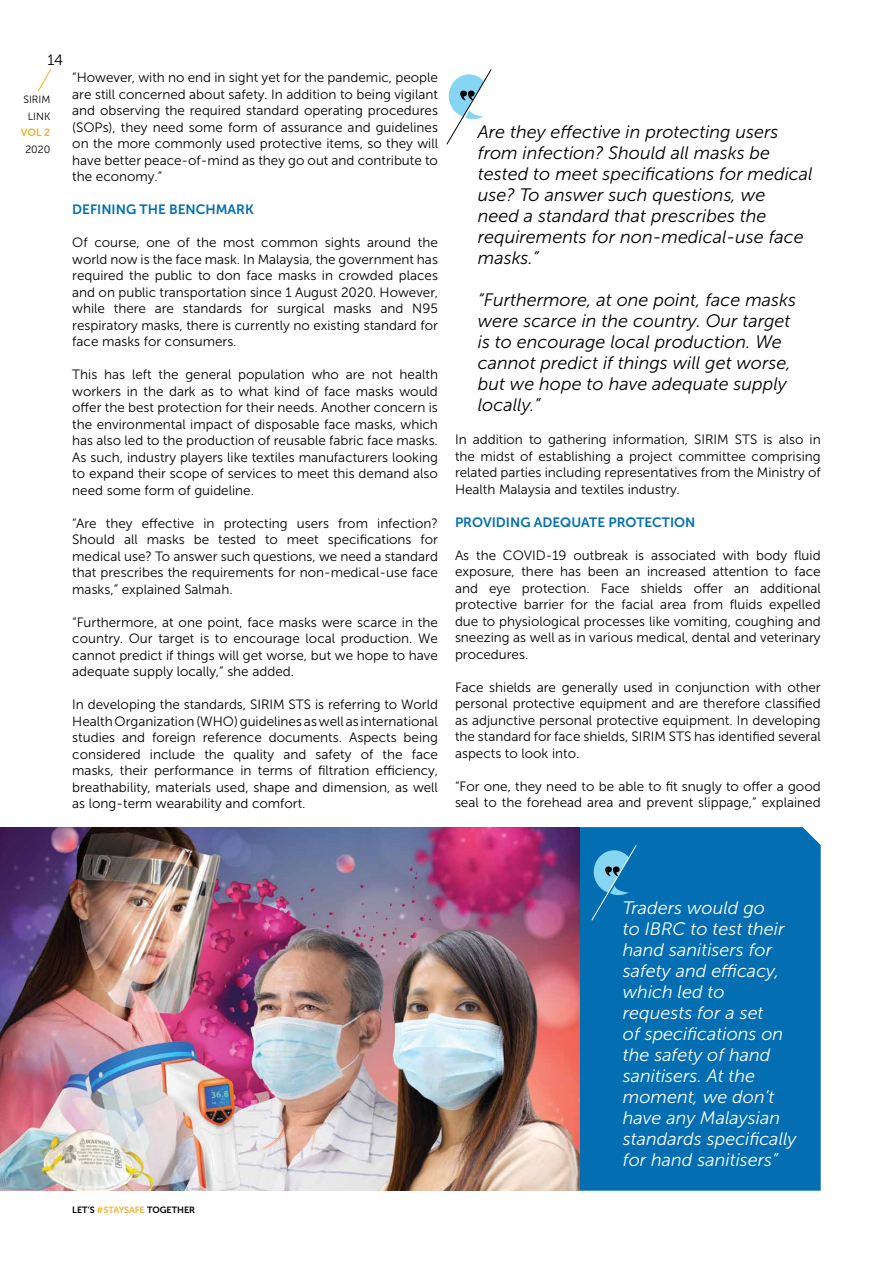
<style>
.page{position:relative;width:893px;height:1263px;background:#fff}
.page>*{position:absolute;margin:0;border:0;box-sizing:border-box;transform-origin:0 0}
.t1{font:italic 18px/21px "Museo Sans 300";color:#000}
.t2{font:italic 18px/21px "Museo Sans 300";color:#fff}
.t3{font:15px "Museo Sans 300";color:#000}
.t4{font:13.5px/16.5px "Museo Sans 300";color:#000;text-align:justify}
.t5{font:13.5px "Museo Sans 700";color:#036fb2}
.t6{font:10.5px/16.5px "Museo Sans 300";color:#000;text-align:center}
.t7{font:10.5px "Museo Sans 700";color:#f4b031}
.t8{font:9px "Museo Sans 700";color:#000}
.s1{color:#f4b031}
</style>
<div class="page">
<svg style="left:37px;top:69px;width:15px;height:22px"></svg>
<div style="left:580px;top:827px;width:241px;height:364px;background:#036fb2"></div>
<svg style="left:446px;top:69px;width:46px;height:76px"></svg>
<img style="left:0;top:827px;width:580px;height:364px">
<svg style="left:591px;top:844px;width:46px;height:77px;background:#2989c0"></svg>
<p class="t3" style="left:47px;top:52px;width:17px">14</p>
<p class="t6" style="left:23px;top:92px;width:28px">SIRIM<br>LINK</p>
<p class="t7" style="left:21px;top:127px;width:31px">VOL 2</p>
<p class="t6" style="left:25px;top:141px;width:26px">2020</p>
<p class="t4" style="left:72px;top:70px;width:367px">“However, with no end in sight yet for the pandemic, people are still concerned about safety. In addition to being vigilant and observing the required standard operating procedures (SOPs), they need some form of assurance and guidelines on the more commonly used protective items, so they will have better peace-of-mind as they go out and contribute to the economy.”</p>
<p class="t5" style="left:72px;top:202px;width:183px">DEFINING THE BENCHMARK</p>
<p class="t4" style="left:72px;top:235px;width:367px">Of course, one of the most common sights around the world now is the face mask. In Malaysia, the government has required the public to don face masks in crowded places and on public transportation since 1 August 2020. However, while there are standards for surgical masks and N95 respiratory masks, there is currently no existing standard for face masks for consumers.</p>
<p class="t4" style="left:72px;top:367px;width:367px">This has left the general population who are not health workers in the dark as to what kind of face masks would offer the best protection for their needs. Another concern is the environmental impact of disposable face masks, which has also led to the production of reusable fabric face masks.<br>As such, industry players like textiles manufacturers looking to expand their scope of services to meet this demand also need some form of guideline.</p>
<p class="t4" style="left:72px;top:515px;width:367px">“Are they effective in protecting users from infection?<br>Should all masks be tested to meet specifications for medical use? To answer such questions, we need a standard that prescribes the requirements for non-medical-use face masks,” explained Salmah.</p>
<p class="t4" style="left:72px;top:614px;width:367px">“Furthermore, at one point, face masks were scarce in the country. Our target is to encourage local production. We cannot predict if things will get worse, but we hope to have adequate supply locally,” she added.</p>
<p class="t4" style="left:72px;top:697px;width:367px">In developing the standards, SIRIM STS is referring to World Health Organization (WHO) guidelines as well as international studies and foreign reference documents. Aspects being considered include the quality and safety of the face masks, their performance in terms of filtration efficiency, breathability, materials used, shape and dimension, as well as long-term wearability and comfort.</p>
<h1 class="t1" style="left:478px;top:122px;width:336px">Are they effective in protecting users from infection? Should all masks be tested to meet specifications for medical use? To answer such questions, we<br>need a standard that prescribes the requirements for non-medical-use face masks.”</h1>
<h1 class="t1" style="left:478px;top:290px;width:320px">“Furthermore, at one point, face masks were scarce in the country. Our target is to encourage local production. We cannot predict if things will get worse, but we hope to have adequate supply locally.”</h1>
<p class="t4" style="left:455px;top:431px;width:367px">In addition to gathering information, SIRIM STS is also in the midst of establishing a project committee comprising related parties including representatives from the Ministry of Health Malaysia and textiles industry.</p>
<p class="t5" style="left:455px;top:515px;width:242px">PROVIDING ADEQUATE PROTECTION</p>
<p class="t4" style="left:455px;top:547px;width:367px">As the COVID-19 outbreak is associated with body fluid exposure, there has been an increased attention to face and eye protection. Face shields offer an additional protective barrier for the facial area from fluids expelled due to physiological processes like vomiting, coughing and sneezing as well as in various medical, dental and veterinary procedures.</p>
<p class="t4" style="left:455px;top:679px;width:367px">Face shields are generally used in conjunction with other personal protective equipment and are therefore classified as adjunctive personal protective equipment. In developing the standard for face shields, SIRIM STS has identified several aspects to look into.</p>
<p class="t4" style="left:455px;top:778px;width:367px">“For one, they need to be able to fit snugly to offer a good seal to the forehead area and prevent slippage,” explained</p>
<p class="t8" style="left:72px;top:1204px;width:124px">LET’S <span class="s1">#STAYSAFE</span> TOGETHER</p>
<p class="t2" style="left:623px;top:898px;width:175px">Traders would go<br>to IBRC to test their hand sanitisers for safety and efficacy, which led to requests for a set<br>of specifications on the safety of hand sanitisers. At the moment, we don’t have any Malaysian standards specifically for hand sanitisers”</p>
</div>
